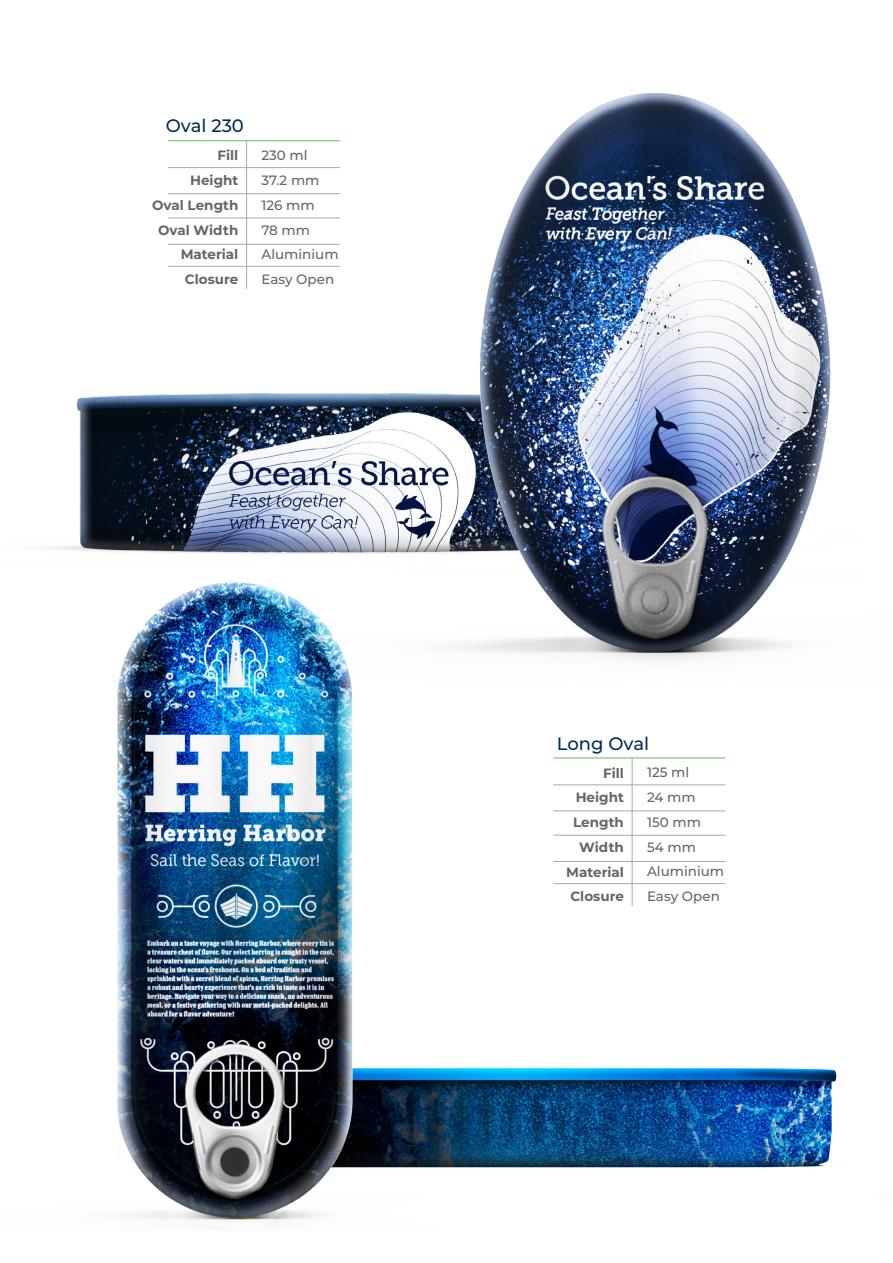
<style>
.page{position:relative;width:893px;height:1263px;background:#fff}
.page>*{position:absolute;margin:0;border:0;box-sizing:border-box;transform-origin:0 0}
.t1{font:500 18px "Montserrat";color:#002d5b}
.t2{font:700 13.5px/24.8px "Montserrat";color:#636569;text-align:right}
.t3{font:500 13.5px/24.8px "Montserrat";color:#636569}
</style>
<div class="page">
<img style="left:79px;top:93px;width:752px;height:477px">
<img style="left:117px;top:570px;width:705px;height:652px">
<h1 class="t1" style="left:166px;top:113px;width:80px">Oval 230</h1>
<p class="t2" style="left:152px;top:143px;width:88px">Fill<br>Height<br>Oval Length<br>Oval Width<br>Material<br>Closure</p>
<p class="t3" style="left:261px;top:143px;width:79px">230 ml<br>37.2 mm<br>126 mm<br>78 mm<br>Aluminium<br>Easy Open</p>
<h1 class="t1" style="left:557px;top:731px;width:94px">Long Oval</h1>
<p class="t2" style="left:566px;top:760px;width:59px">Fill<br>Height<br>Length<br>Width<br>Material<br>Closure</p>
<p class="t3" style="left:647px;top:760px;width:79px">125 ml<br>24 mm<br>150 mm<br>54 mm<br>Aluminium<br>Easy Open</p>
</div>
